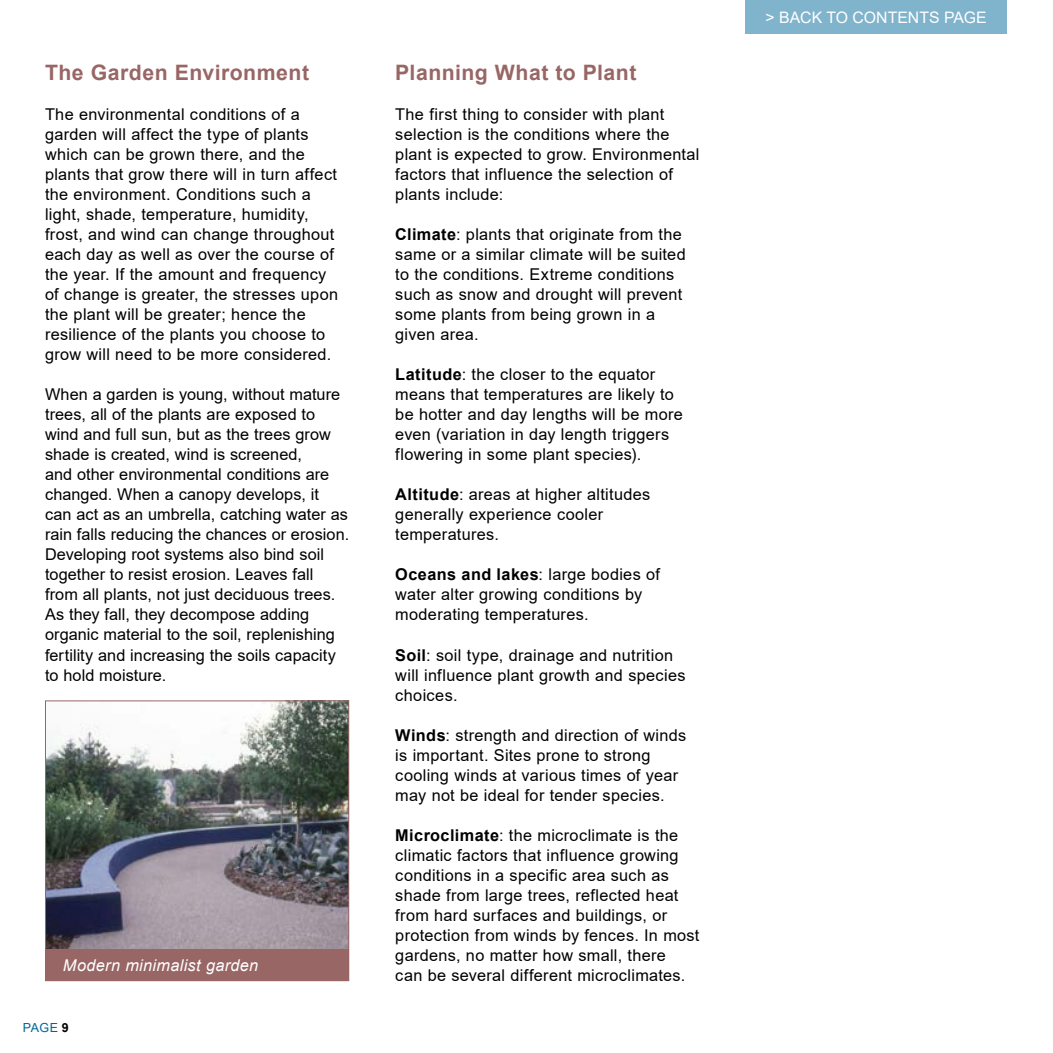
<style>
.page{position:relative;width:1053px;height:1053px;background:#fff}
.page>*{position:absolute;margin:0;border:0;box-sizing:border-box;transform-origin:0 0}
.t1{font:700 21.25px "Arial";letter-spacing:.02em;color:#966}
.t2{font:16.25px/20px "Arial";letter-spacing:.02em;color:#000}
.t3{font:italic 16.25px "Arial";letter-spacing:.02em;color:#fff}
.t4{font:15.88px "Arial";color:#fff}
.t5{font:12.5px "Arial";color:#069}
.s1{font-weight:700;color:#000}
.s2{font-weight:700}
</style>
<div class="page">
<div style="left:745px;top:0;width:261px;height:34px;background:#80b3cc"></div>
<img style="left:45px;top:700px;width:304px;height:281px">
<h1 class="t1" style="left:45px;top:58px;width:265px">The Garden Environment</h1>
<p class="t2" style="left:45px;top:104px;width:294px">The environmental conditions of a garden will affect the type of plants which can be grown there, and the plants that grow there will in turn affect the environment. Conditions such a light, shade, temperature, humidity, frost, and wind can change throughout each day as well as over the course of the year. If the amount and frequency of change is greater, the stresses upon the plant will be greater; hence the resilience of the plants you choose to grow will need to be more considered.</p>
<p class="t2" style="left:45px;top:384px;width:306px">When a garden is young, without mature trees, all of the plants are exposed to wind and full sun, but as the trees grow shade is created, wind is screened,<br>and other environmental conditions are changed. When a canopy develops, it can act as an umbrella, catching water as rain falls reducing the chances or erosion.<br>Developing root systems also bind soil together to resist erosion. Leaves fall from all plants, not just deciduous trees.<br>As they fall, they decompose adding organic material to the soil, replenishing fertility and increasing the soils capacity to hold moisture.</p>
<p class="t3" style="left:63px;top:954px;width:197px">Modern minimalist garden</p>
<p class="t5" style="left:23px;top:1018px;width:48px">PAGE <span class="s1">9</span></p>
<h1 class="t1" style="left:395px;top:58px;width:243px">Planning What to Plant</h1>
<p class="t2" style="left:395px;top:104px;width:306px">The first thing to consider with plant selection is the conditions where the plant is expected to grow. Environmental factors that influence the selection of plants include:</p>
<p class="t2" style="left:395px;top:224px;width:292px"><span class="s2">Climate</span>: plants that originate from the same or a similar climate will be suited to the conditions. Extreme conditions such as snow and drought will prevent some plants from being grown in a given area.</p>
<p class="t2" style="left:395px;top:364px;width:289px"><span class="s2">Latitude</span>: the closer to the equator means that temperatures are likely to be hotter and day lengths will be more even (variation in day length triggers flowering in some plant species).</p>
<p class="t2" style="left:395px;top:484px;width:256px"><span class="s2">Altitude</span>: areas at higher altitudes generally experience cooler temperatures.</p>
<p class="t2" style="left:395px;top:564px;width:266px"><span class="s2">Oceans and lakes</span>: large bodies of water alter growing conditions by moderating temperatures.</p>
<p class="t2" style="left:395px;top:644px;width:292px"><span class="s2">Soil</span>: soil type, drainage and nutrition will influence plant growth and species choices.</p>
<p class="t2" style="left:395px;top:724px;width:292px"><span class="s2">Winds</span>: strength and direction of winds is important. Sites prone to strong cooling winds at various times of year may not be ideal for tender species.</p>
<p class="t2" style="left:395px;top:824px;width:306px"><span class="s2">Microclimate</span>: the microclimate is the climatic factors that influence growing conditions in a specific area such as shade from large trees, reflected heat from hard surfaces and buildings, or protection from winds by fences. In most gardens, no matter how small, there<br>can be several different microclimates.</p>
<p class="t4" style="left:765px;top:6px;width:223px">&gt; BACK TO CONTENTS PAGE</p>
</div>
